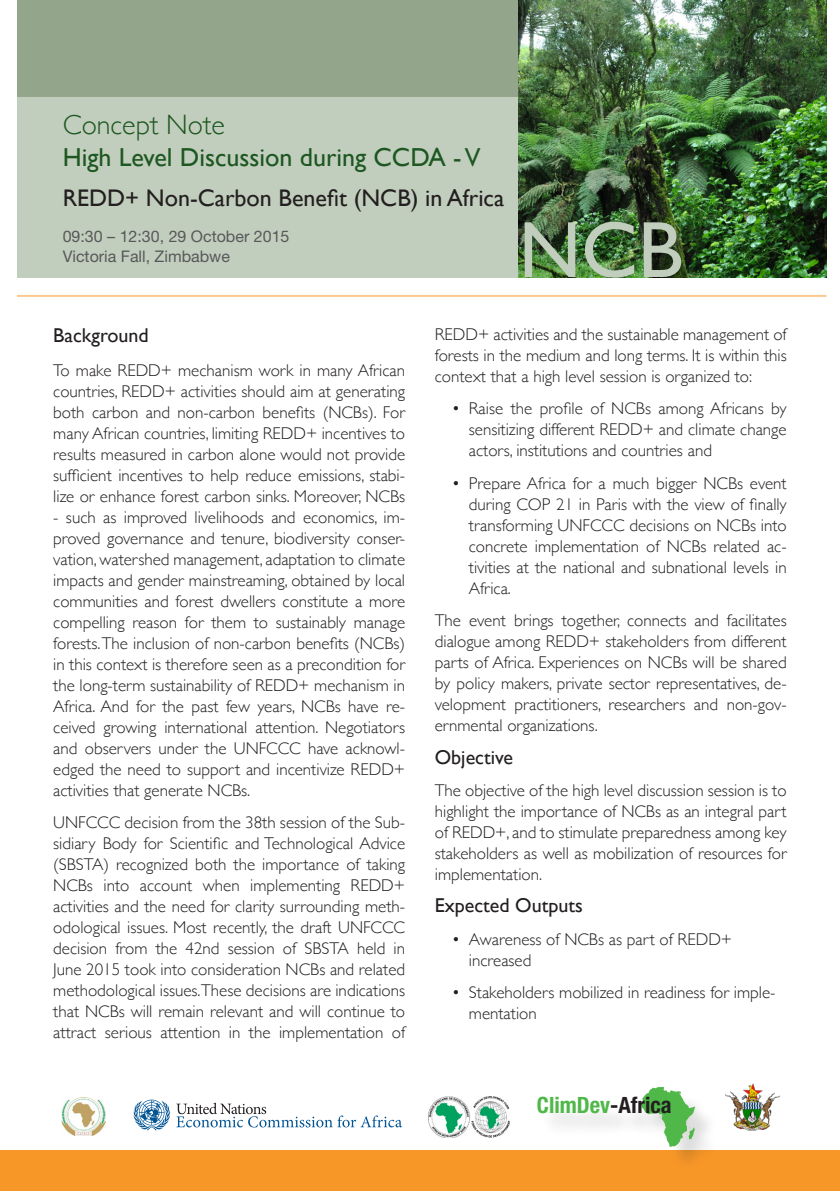
<style>
.page{position:relative;width:840px;height:1191px;background:#fff}
.page>*{position:absolute;margin:0;border:0;box-sizing:border-box;transform-origin:0 0}
.t1{font:300 28px "Gill Sans";color:#1d5721}
.t2{font:26px "Gill Sans";color:#1d5721}
.t3{font:24px "Gill Sans";color:#231f20}
.t4{font:700 condensed 22.4px "Helvetica Neue LT Std";color:#4fb848}
.t5{font:20px "Gill Sans";color:#231f20}
.t6{font:300 17px/21px "Gill Sans";color:#231f20;text-align:justify}
.AA_BulletText{font:16px "Helvetica Neue LT Std";color:#57585a}
.s1{color:#231f20}
</style>
<div class="page">
<div style="left:17px;top:0;width:501px;height:278px;background:#c2cebd"></div>
<div style="left:17px;top:0;width:501px;height:97px;background:#93a68c"></div>
<img style="left:518px;top:0;width:307px;height:278px">
<hr style="left:17px;top:295px;width:808px;height:2px;background:#fcc88e">
<div style="left:0;top:1150px;width:839px;height:41px;background:#f79728"></div>
<div style="left:540px;top:1090px;width:178px;height:81px;background:#231f20;opacity:.15"></div>
<svg style="left:640px;top:1086px;width:54px;height:61px"></svg>
<svg style="left:176px;top:1102px;width:226px;height:25px"></svg>
<svg style="left:134px;top:1099px;width:36px;height:31px"></svg>
<img style="left:428px;top:1096px;width:81px;height:41px">
<img style="left:61px;top:1097px;width:44px;height:38px">
<img style="left:725px;top:1083px;width:53px;height:47px">
<img style="left:524px;top:222px;width:156px;height:56px">
<p class="t1" style="left:63px;top:103px;width:164px">Concept Note</p>
<p class="t2" style="left:63px;top:142px;width:419px">High Level Discussion during CCDA - V</p>
<p class="t3" style="left:63px;top:184px;width:443px">REDD+ Non-Carbon Benefit (NCB) in Africa</p>
<p class="AA_BulletText" style="left:63px;top:227px;width:228px">09:30 – 12:30, 29 October 2015</p>
<p class="AA_BulletText" style="left:63px;top:246px;width:169px">Victoria Fall, Zimbabwe</p>
<p class="t5" style="left:53px;top:324px;width:97px">Background</p>
<p class="t6" style="left:53px;top:359px;width:353px">To make REDD+ mechanism work in many African countries, REDD+ activities should aim at generating both carbon and non-carbon benefits (NCBs). For many African countries, limiting REDD+ incentives to results measured in carbon alone would not provide sufficient incentives to help reduce emissions, stabi&shy;lize or enhance forest carbon sinks. Moreover, NCBs</p>
<p class="t6" style="left:53px;top:506px;width:353px">- such as improved livelihoods and economics, im&shy;proved governance and tenure, biodiversity conser&shy;vation, watershed management, adaptation to climate impacts and gender mainstreaming, obtained by local communities and forest dwellers constitute a more compelling reason for them to sustainably manage forests. The inclusion of non-carbon benefits (NCBs) in this context is therefore seen as a precondition for the long-term sustainability of REDD+ mechanism in Africa. And for the past few years, NCBs have re&shy;ceived growing international attention. Negotiators and observers under the UNFCCC have acknowl&shy;edged the need to support and incentivize REDD+ activities that generate NCBs.</p>
<p class="t6" style="left:53px;top:811px;width:353px">UNFCCC decision from the 38th session of the Sub&shy;sidiary Body for Scientific and Technological Advice (SBSTA) recognized both the importance of taking NCBs into account when implementing REDD+ activities and the need for clarity surrounding meth&shy;odological issues. Most recently, the draft UNFCCC decision from the 42nd session of SBSTA held in June 2015 took into consideration NCBs and related methodological issues.These decisions are indications that NCBs will remain relevant and will continue to attract serious attention in the implementation of</p>
<p class="t6" style="left:434px;top:323px;width:353px">REDD+ activities and the sustainable management of forests in the medium and long terms. It is within this context that a high level session is organized to:</p>
<p class="t6" style="left:468px;top:397px;width:319px;text-indent:-17px">• Raise the profile of NCBs among Africans by sensitizing different REDD+ and climate change actors, institutions and countries and</p>
<p class="t6" style="left:468px;top:472px;width:319px;text-indent:-17px">• Prepare Africa for a much bigger NCBs event during COP 21 in Paris with the view of finally transforming UNFCCC decisions on NCBs into concrete implementation of NCBs related ac&shy;tivities at the national and subnational levels in Africa.</p>
<p class="t6" style="left:434px;top:609px;width:353px">The event brings together, connects and facilitates dialogue among REDD+ stakeholders from different parts of Africa. Experiences on NCBs will be shared by policy makers, private sector representatives, de&shy;velopment practitioners, researchers and non-gov&shy;ernmental organizations.</p>
<p class="t5" style="left:434px;top:745px;width:80px">Objective</p>
<p class="t6" style="left:434px;top:779px;width:353px">The objective of the high level discussion session is to highlight the importance of NCBs as an integral part of REDD+, and to stimulate preparedness among key stakeholders as well as mobilization of resources for implementation.</p>
<p class="t5" style="left:434px;top:893px;width:149px">Expected Outputs</p>
<p class="t6" style="left:468px;top:927px;width:264px;text-indent:-17px">• Awareness of NCBs as part of REDD+ increased</p>
<p class="t6" style="left:468px;top:981px;width:308px;text-indent:-17px">• Stakeholders mobilized in readiness for imple&shy;mentation</p>
<p class="t4" style="left:536px;top:1091px;width:136px">ClimDev<span class="s1">-Africa</span></p>
</div>
